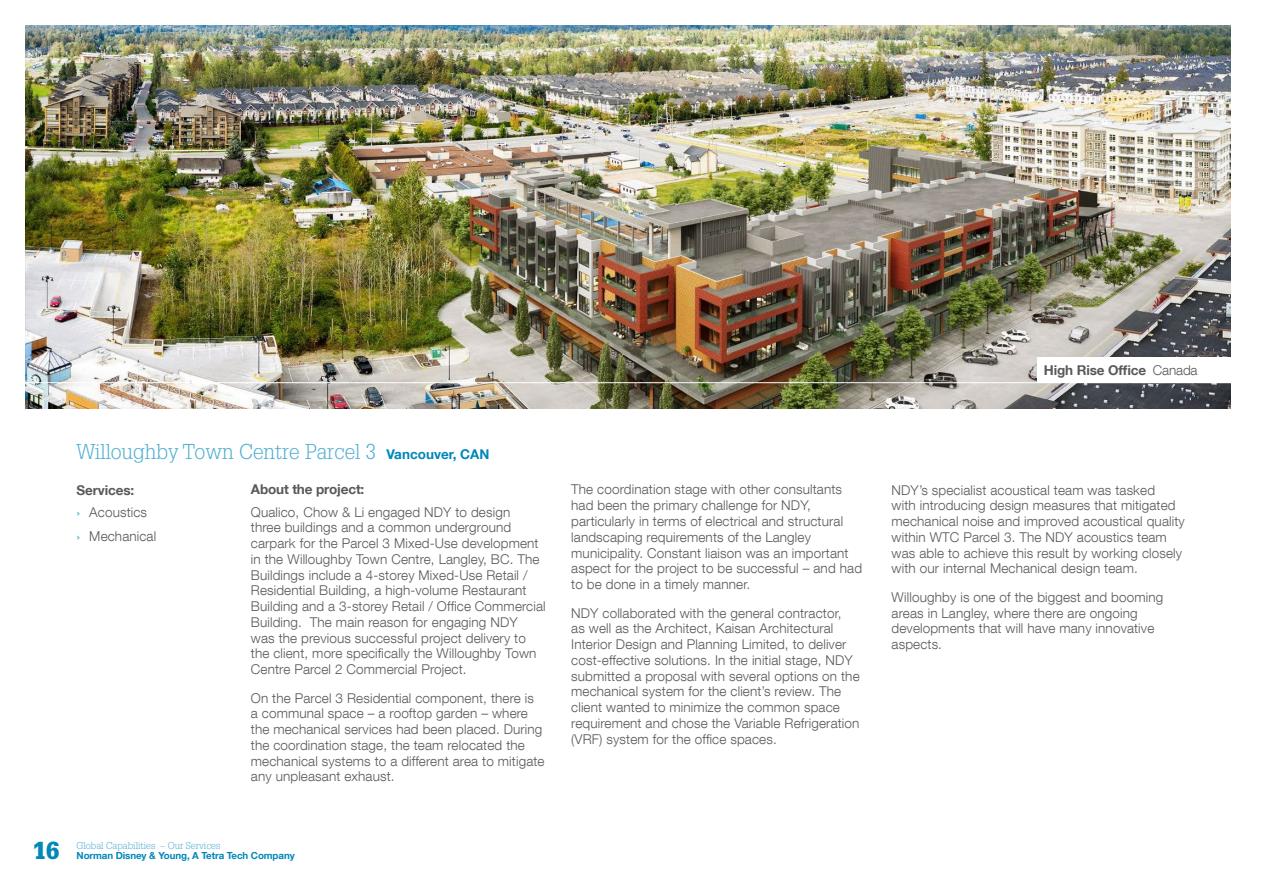
<style>
.page{position:relative;width:1263px;height:893px;background:#fff}
.page>*{position:absolute;margin:0;border:0;box-sizing:border-box;transform-origin:0 0}
.t1{font:900 24px "Glypha LT Std";color:#0088b7}
.t2{font:300 21px "Glypha LT Std";color:#51aed1}
.t3{font:300 13.5px/15.8px "Helvetica Neue LT Com";letter-spacing:.01em;color:#58595b}
.t4{font:700 13.5px/21.9px "Helvetica Neue LT Com";letter-spacing:-.01em;color:#58595b}
.t5{font:700 9.75px "Helvetica Neue LT Com";letter-spacing:-.01em;color:#0088b7}
.t6{font:300 9.75px "Glypha LT Std";color:#51aed1}
.s1{font-family:"Helvetica Neue LT Com";font-weight:700;font-size:13.5px;color:#0088b7}
.s2{font-weight:300;font-size:12px;color:#0088b7}
.s3{font-weight:300}
.s4{font-size:12px;color:#0088b7}
</style>
<div class="page">
<img style="left:26px;top:26px;width:1204px;height:382px">
<hr style="left:19px;top:382px;width:1230px;height:1px;background:#fff">
<div style="left:1037px;top:357px;width:226px;height:26px;background:#fff"></div>
<h2 class="t2" style="left:77px;top:440px;width:414px">Willoughby Town Centre Parcel 3 <span class="s1">Vancouver, CAN</span></h2>
<p class="t4" style="left:77px;top:478px;width:72px">Services:<br><span class="s2">›</span> <span class="s3">Acoustics</span></p>
<p class="t3" style="left:77px;top:528px;width:81px"><span class="s4">›</span> Mechanical</p>
<p class="t4" style="left:251px;top:478px;width:115px">About the project:</p>
<p class="t3" style="left:251px;top:504px;width:296px">Qualico, Chow &amp; Li engaged NDY to design<br>three buildings and a common underground carpark for the Parcel 3 Mixed-Use development in the Willoughby Town Centre, Langley, BC. The Buildings include a 4-storey Mixed-Use Retail / Residential Building, a high-volume Restaurant Building and a 3-storey Retail / Office Commercial Building. The main reason for engaging NDY<br>was the previous successful project delivery to the client, more specifically the Willoughby Town Centre Parcel 2 Commercial Project.</p>
<p class="t3" style="left:251px;top:690px;width:295px">On the Parcel 3 Residential component, there is<br>a communal space – a rooftop garden – where the mechanical services had been placed. During the coordination stage, the team relocated the mechanical systems to a different area to mitigate any unpleasant exhaust.</p>
<h1 class="t1" style="left:33px;top:836px;width:28px">16</h1>
<p class="t6" style="left:77px;top:840px;width:145px">Global Capabilities – Our Services</p>
<p class="t5" style="left:77px;top:849px;width:220px">Norman Disney &amp; Young, A Tetra Tech Company</p>
<p class="t3" style="left:571px;top:481px;width:292px">The coordination stage with other consultants had been the primary challenge for NDY, particularly in terms of electrical and structural landscaping requirements of the Langley municipality. Constant liaison was an important aspect for the project to be successful – and had to be done in a timely manner.</p>
<p class="t3" style="left:571px;top:605px;width:290px">NDY collaborated with the general contractor,<br>as well as the Architect, Kaisan Architectural Interior Design and Planning Limited, to deliver cost-effective solutions. In the initial stage, NDY submitted a proposal with several options on the mechanical system for the client’s review. The client wanted to minimize the common space requirement and chose the Variable Refrigeration (VRF) system for the office spaces.</p>
<p class="t4" style="left:1044px;top:359px;width:155px">High Rise Office <span class="s3">Canada</span></p>
<p class="t3" style="left:891px;top:482px;width:295px">NDY’s specialist acoustical team was tasked<br>with introducing design measures that mitigated mechanical noise and improved acoustical quality within WTC Parcel 3. The NDY acoustics team was able to achieve this result by working closely with our internal Mechanical design team.</p>
<p class="t3" style="left:891px;top:589px;width:273px">Willoughby is one of the biggest and booming areas in Langley, where there are ongoing developments that will have many innovative aspects.</p>
</div>
